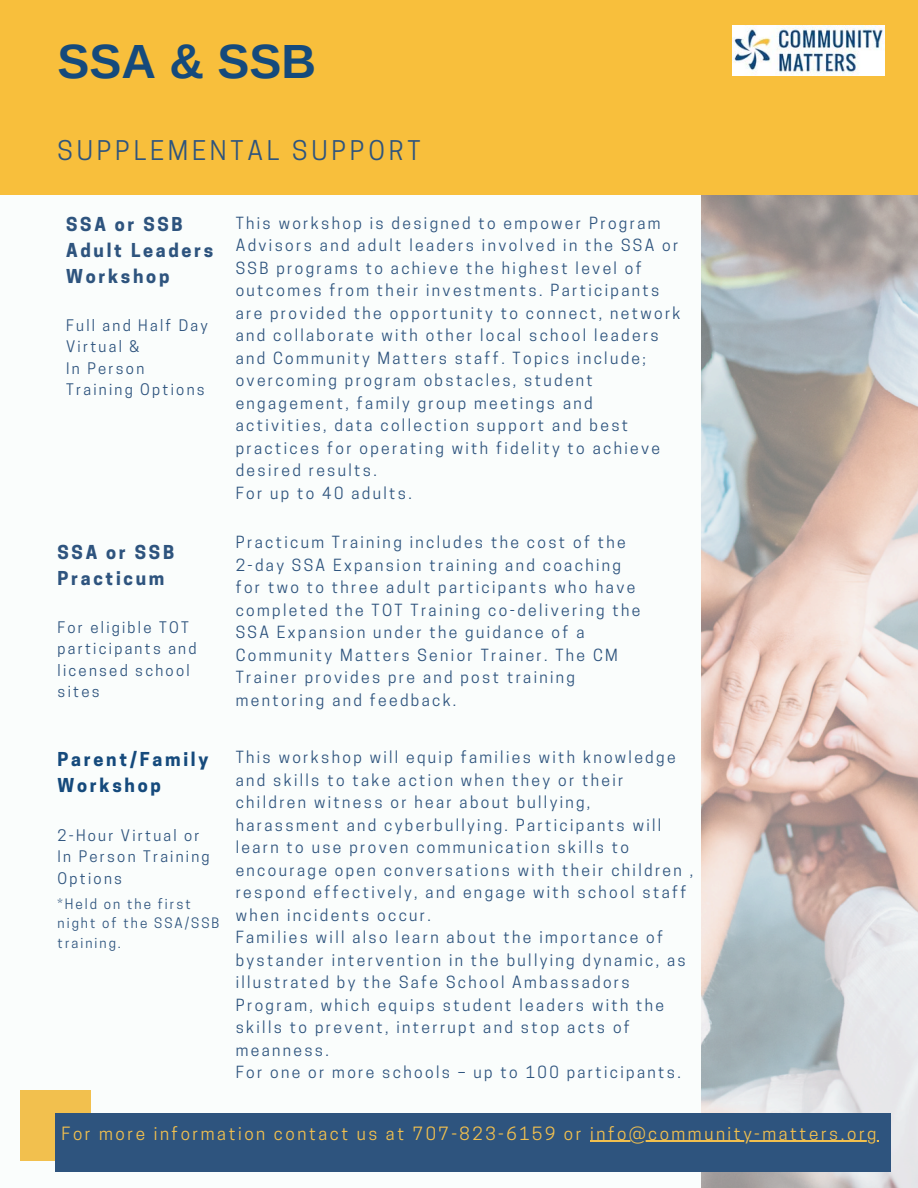
<style>
.page{position:relative;width:918px;height:1188px;background:#fafdfc}
.page>*{position:absolute;margin:0;border:0;box-sizing:border-box;transform-origin:0 0}
.t1{font:700 48px "Arimo";color:#154a7c}
.t2{font:25.5px "Cooper Hewitt";letter-spacing:.15em;color:#2e547e}
.t3{font:700 18px/25.8px "Cooper Hewitt";letter-spacing:.15em;color:#2e547e}
.t4{font:700 18px/26px "Cooper Hewitt";letter-spacing:.15em;color:#154a7c}
.t5{font:17.1px "Cooper Hewitt";letter-spacing:.15em;color:#f2c04e}
.t6{font:15.75px/22.5px "Cooper Hewitt";letter-spacing:.15em;color:#2e547e}
.t7{font:15px/21.3px "Cooper Hewitt";letter-spacing:.15em;color:#2e547e}
.t8{font:13.5px "Cooper Hewitt";letter-spacing:.15em;color:#2e547e}
</style>
<div class="page">
<img style="left:701px;top:194px;width:217px;height:994px">
<div style="left:0;top:0;width:918px;height:194px;background:#f8bf3c"></div>
<img style="left:732px;top:25px;width:152px;height:51px">
<div style="left:20px;top:1091px;width:71px;height:70px;background:#f2c04e"></div>
<div style="left:55px;top:1113px;width:835px;height:59px;background:#2e547e"></div>
<hr style="left:590px;top:1141px;width:289px;height:1px;background:#f2c04e">
<p class="t1" style="left:58px;top:35px;width:260px">SSA &amp; SSB</p>
<h4 class="t2" style="left:58px;top:141px;width:364px">SUPPLEMENTAL SUPPORT</h4>
<h1 class="t3" style="left:66px;top:213px;width:149px">SSA or SSB<br>Adult Leaders<br>Workshop</h1>
<h2 class="t7" style="left:66px;top:317px;width:143px">Full and Half Day<br>Virtual &amp;<br>In Person</h2>
<h3 class="t7" style="left:66px;top:381px;width:140px">Training Options</h3>
<h4 class="t3" style="left:58px;top:541px;width:118px">SSA or SSB<br>Practicum</h4>
<h4 class="t7" style="left:58px;top:619px;width:140px">For eligible TOT participants and licensed school sites</h4>
<p class="t4" style="left:58px;top:748px;width:152px">Parent/Family<br>Workshop</p>
<p class="t7" style="left:58px;top:826px;width:154px;line-height:21.8px">2-Hour Virtual or<br>In Person Training<br>Options</p>
<h4 class="t8" style="left:58px;top:898px;width:135px">*Held on the first</h4>
<p class="t8" style="left:58px;top:918px;width:163px">night of the SSA/SSB</p>
<h3 class="t8" style="left:58px;top:937px;width:65px">training.</h3>
<p class="t6" style="left:236px;top:214px;width:446px">This workshop is designed to empower Program Advisors and adult leaders involved in the SSA or SSB programs to achieve the highest level of outcomes from their investments. Participants are provided the opportunity to connect, network and collaborate with other local school leaders and Community Matters staff. Topics include; overcoming program obstacles, student engagement, family group meetings and activities, data collection support and best practices for operating with fidelity to achieve desired results.<br>For up to 40 adults.</p>
<h4 class="t6" style="left:236px;top:533px;width:406px">Practicum Training includes the cost of the 2-day SSA Expansion training and coaching for two to three adult participants who have completed the TOT Training co-delivering the SSA Expansion under the guidance of a Community Matters Senior Trainer. The CM Trainer provides pre and post training mentoring and feedback.</h4>
<p class="t6" style="left:236px;top:748px;width:459px">This workshop will equip families with knowledge and skills to take action when they or their children witness or hear about bullying, harassment and cyberbullying. Participants will learn to use proven communication skills to encourage open conversations with their children , respond effectively, and engage with school staff when incidents occur.<br>Families will also learn about the importance of bystander intervention in the bullying dynamic, as illustrated by the Safe School Ambassadors Program, which equips student leaders with the skills to prevent, interrupt and stop acts of meanness.<br>For one or more schools – up to 100 participants.</p>
<h4 class="t5" style="left:62px;top:1127px;width:521px">For more information contact us at 707-823-6159 or</h4>
<h3 class="t5" style="left:590px;top:1127px;width:288px">info@community-matters.org</h3>
</div>
